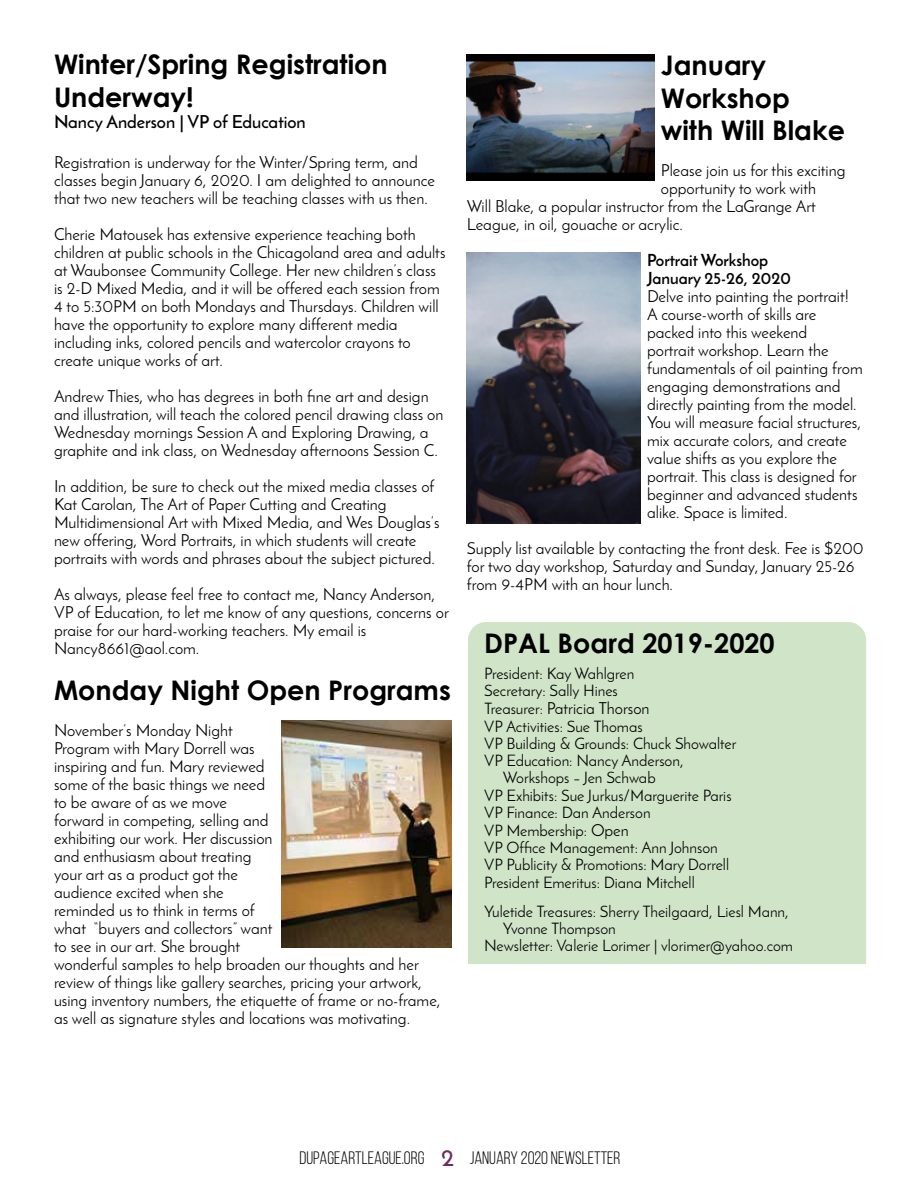
<style>
.page{position:relative;width:918px;height:1188px;background:#fff}
.page>*{position:absolute;margin:0;border:0;box-sizing:border-box;transform-origin:0 0}
.t1{font:700 27px/32.4px "Century Gothic";color:#000}
.t2{font:18px "Bebas Neue";color:#000}
.t3{font:600 18px "Josefin Sans";color:#000}
.t4{font:16.5px/18px "Josefin Sans";color:#000}
.t5{font:700 16.5px/18px "Josefin Sans";color:#000}
.t6{font:15.75px/17.2px "Josefin Sans";color:#000}
.s1{font-size:15.75px}
.s2{font-size:16.5px}
.s3{font-family:"Josefin Sans";font-weight:600;font-size:24px;color:#6d2a5b}
</style>
<div class="page">
<div style="left:468px;top:622px;width:398px;height:342px;background:#d0e4c8"></div>
<img style="left:467px;top:54px;width:187px;height:127px">
<img style="left:467px;top:253px;width:173px;height:271px">
<img style="left:281px;top:721px;width:170px;height:226px">
<h1 class="t1" style="left:54px;top:48px;width:335px">Winter/Spring Registration<br>Underway!</h1>
<p class="t3" style="left:54px;top:111px;width:253px">Nancy Anderson | VP of Education</p>
<p class="t4" style="left:54px;top:153px;width:382px">Registration is underway for the Winter/Spring term, and classes begin January 6, 2020. I am delighted to announce that two new teachers will be teaching classes with us then.</p>
<p class="t4" style="left:54px;top:225px;width:393px">Cherie Matousek has extensive experience teaching both children at public schools in the Chicagoland area and adults at Waubonsee Community College. Her new children’s class is 2-D Mixed Media, and it will be offered each session from 4 to 5:30PM on both Mondays and Thursdays. Children will have the opportunity to explore many different media including inks, colored pencils and watercolor crayons to create unique works of art.</p>
<p class="t4" style="left:54px;top:387px;width:391px">Andrew Thies, who has degrees in both fine art and design and illustration, will teach the colored pencil drawing class on Wednesday mornings Session A and Exploring Drawing, a graphite and ink class, on Wednesday afternoons Session C.</p>
<p class="t4" style="left:54px;top:477px;width:387px">In addition, be sure to check out the mixed media classes of Kat Carolan, The Art of Paper Cutting and Creating Multidimensional Art with Mixed Media, and Wes Douglas’s new offering, Word Portraits, in which students will create portraits with words and phrases about the subject pictured.</p>
<p class="t4" style="left:54px;top:585px;width:396px">As always, please feel free to contact me, Nancy Anderson, VP of Education, to let me know of any questions, concerns or praise for our hard-working teachers. My email is Nancy8661@aol.com.</p>
<h1 class="t1" style="left:54px;top:673px;width:398px">Monday Night Open Programs</h1>
<p class="t4" style="left:54px;top:721px;width:388px">November’s Monday Night<br>Program with Mary Dorrell was<br>inspiring and fun. Mary reviewed<br>some of the basic things we need<br>to be aware of as we move<br>forward in competing, selling and<br>exhibiting our work. Her discussion<br>and enthusiasm about treating<br>your art as a product got the<br>audience excited when she<br>reminded us to think in terms of<br>what “buyers and collectors” want<br>to see in our art. She brought<br>wonderful samples to help broaden our thoughts and her review of things like gallery searches, pricing your artwork, using inventory numbers, the etiquette of frame or no-frame, as well as signature styles and locations was motivating.</p>
<h1 class="t1" style="left:661px;top:49px;width:186px">January<br>Workshop with Will Blake</h1>
<p class="t4" style="left:661px;top:161px;width:186px">Please join us for this exciting</p>
<p class="t4" style="left:661px;top:179px;width:157px">opportunity to work with</p>
<p class="t4" style="left:467px;top:197px;width:350px">Will Blake, a popular instructor from the LaGrange Art</p>
<p class="t4" style="left:467px;top:215px;width:218px">League, in oil, gouache or acrylic.</p>
<p class="t5" style="left:647px;top:251px;width:145px">Portrait Workshop<br>January 25-26, 2020</p>
<p class="t4" style="left:647px;top:287px;width:217px">Delve into painting the portrait!<br>A course-worth of skills are packed into this weekend<br>portrait workshop. Learn the fundamentals of oil painting from engaging demonstrations and directly painting from the model.<br>You will measure facial structures, mix accurate colors, and create value shifts as you explore the portrait. This class is designed for beginner and advanced students alike. Space is limited.</p>
<p class="t4" style="left:467px;top:539px;width:398px">Supply list available by contacting the front desk. Fee is $200 for two day workshop, Saturday and Sunday, January 25-26 from 9-4PM with an hour lunch.</p>
<h1 class="t1" style="left:484px;top:626px;width:292px">DPAL Board 2019-2020</h1>
<p class="t6" style="left:484px;top:665px;width:152px">President: Kay Wahlgren<br>Secretary: Sally Hines</p>
<p class="t4" style="left:484px;top:699px;width:167px"><span class="s1">Treasurer:</span> Patricia Thorson</p>
<p class="t6" style="left:484px;top:717px;width:160px">VP Activities: Sue Thomas</p>
<p class="t6" style="left:484px;top:735px;width:254px">VP Building &amp; Grounds: Chuck Showalter</p>
<p class="t6" style="left:484px;top:752px;width:201px">VP Education: Nancy Anderson,</p>
<p class="t6" style="left:503px;top:769px;width:154px">Workshops – Jen Schwab</p>
<p class="t6" style="left:484px;top:786px;width:249px">VP Exhibits: Sue Jurkus/Marguerite Paris</p>
<p class="t6" style="left:484px;top:804px;width:168px">VP Finance: Dan Anderson</p>
<p class="t6" style="left:484px;top:822px;width:146px">VP Membership: <span class="s2">Open</span></p>
<p class="t6" style="left:484px;top:839px;width:235px">VP Office Management: Ann Johnson</p>
<p class="t6" style="left:484px;top:856px;width:246px">VP Publicity &amp; Promotions: Mary Dorrell</p>
<p class="t6" style="left:484px;top:873px;width:212px">President Emeritus: Diana Mitchell</p>
<p class="t6" style="left:484px;top:903px;width:306px">Yuletide Treasures: Sherry Theilgaard, Liesl Mann,</p>
<p class="t6" style="left:503px;top:920px;width:114px">Yvonne Thompson</p>
<p class="t6" style="left:484px;top:937px;width:310px">Newsletter: Valerie Lorimer | vlorimer@yahoo.com</p>
<p class="t2" style="left:300px;top:1148px;width:322px">DUPAGEARTLEAGUE.ORG <span class="s3">2</span> JANUARY 2020 NEWSLETTER</p>
</div>
